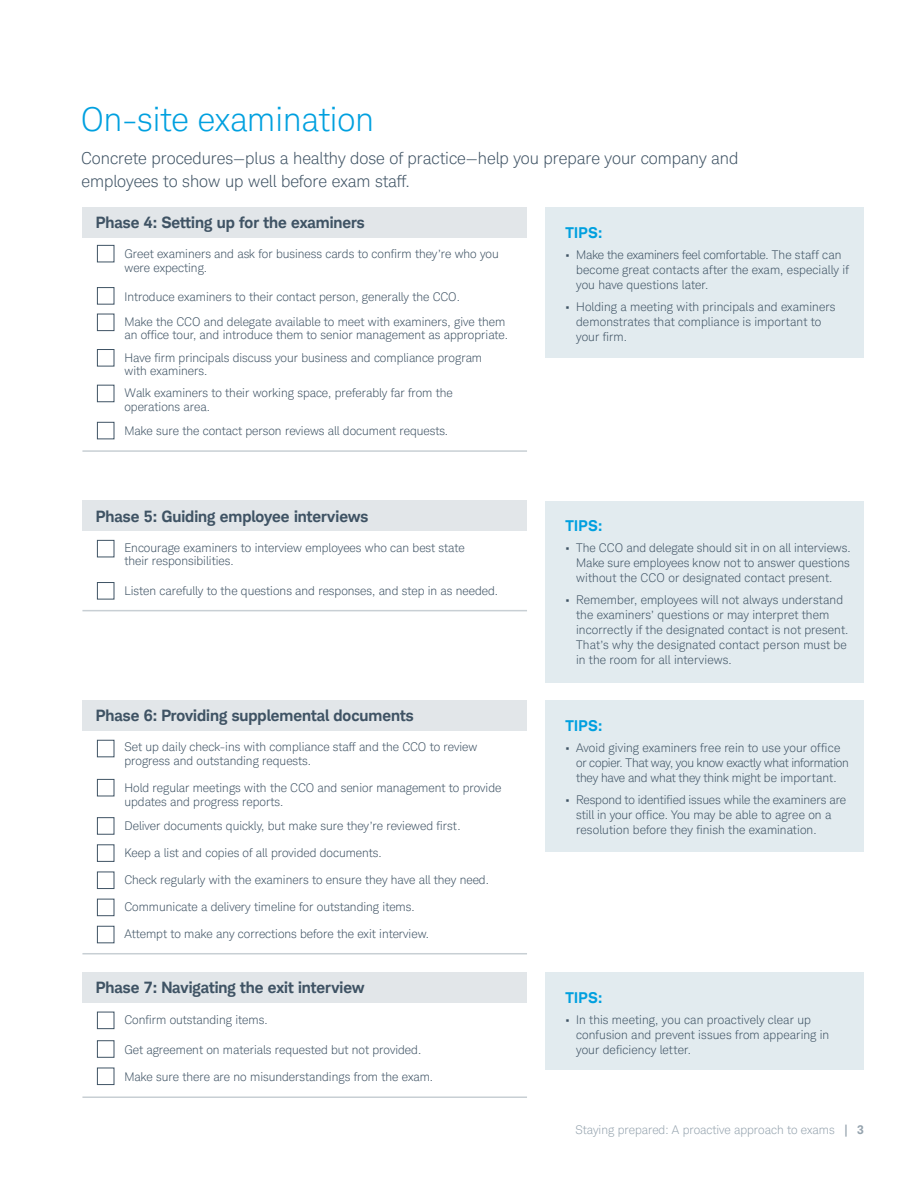
<style>
.page{position:relative;width:918px;height:1188px;background:#fff}
.page>*{position:absolute;margin:0;border:0;box-sizing:border-box;transform-origin:0 0}
.t1{font:300 33px "Charles Modern";color:#00a0df}
.t2{font:300 16.5px/22.5px "Charles Modern";color:#3f5364}
.t3{font:700 15.75px "Charles Modern";color:#3f5364}
.t4{font:700 15px "Charles Modern";letter-spacing:.025em;color:#00a0df}
.t5{font:300 12px/15px "Charles Modern";color:#3f5364}
.t6{font:300 12px "Charles Modern";color:#95a3ae}
.s1{font-weight:400}
.s2{font-weight:700}
</style>
<div class="page">
<div style="left:545px;top:207px;width:319px;height:151px;background:#e2ebef"></div>
<div style="left:545px;top:501px;width:319px;height:182px;background:#e2ebef"></div>
<div style="left:545px;top:972px;width:319px;height:98px;background:#e2ebef"></div>
<div style="left:545px;top:701px;width:319px;height:151px;background:#e2ebef"></div>
<div style="left:82px;top:207px;width:445px;height:30px;background:#e2e6e9"></div>
<hr style="left:82px;top:450px;width:445px;height:2px;background:#c8cfd4">
<div style="left:82px;top:501px;width:445px;height:30px;background:#e2e6e9"></div>
<hr style="left:82px;top:610px;width:445px;height:1px;background:#c8cfd4">
<div style="left:82px;top:701px;width:445px;height:30px;background:#e2e6e9"></div>
<hr style="left:82px;top:953px;width:445px;height:1px;background:#c8cfd4">
<div style="left:82px;top:972px;width:445px;height:31px;background:#e2e6e9"></div>
<hr style="left:82px;top:1096px;width:445px;height:2px;background:#c8cfd4">
<div style="left:97px;top:245px;width:17px;height:17px;border:1px solid #3f5364"></div>
<div style="left:97px;top:540px;width:17px;height:17px;border:1px solid #3f5364"></div>
<div style="left:97px;top:740px;width:17px;height:17px;border:1px solid #3f5364"></div>
<div style="left:97px;top:1012px;width:17px;height:17px;border:1px solid #3f5364"></div>
<div style="left:97px;top:287px;width:17px;height:18px;border:1px solid #3f5364"></div>
<div style="left:97px;top:582px;width:17px;height:17px;border:1px solid #3f5364"></div>
<div style="left:97px;top:779px;width:17px;height:17px;border:1px solid #3f5364"></div>
<div style="left:97px;top:1040px;width:17px;height:18px;border:1px solid #3f5364"></div>
<div style="left:97px;top:844px;width:17px;height:18px;border:1px solid #3f5364"></div>
<div style="left:97px;top:314px;width:17px;height:17px;border:1px solid #3f5364"></div>
<div style="left:97px;top:349px;width:17px;height:17px;border:1px solid #3f5364"></div>
<div style="left:97px;top:817px;width:17px;height:18px;border:1px solid #3f5364"></div>
<div style="left:97px;top:1068px;width:17px;height:17px;border:1px solid #3f5364"></div>
<div style="left:97px;top:872px;width:17px;height:17px;border:1px solid #3f5364"></div>
<div style="left:97px;top:899px;width:17px;height:17px;border:1px solid #3f5364"></div>
<div style="left:97px;top:926px;width:17px;height:17px;border:1px solid #3f5364"></div>
<div style="left:97px;top:385px;width:17px;height:17px;border:1px solid #3f5364"></div>
<div style="left:97px;top:422px;width:17px;height:17px;border:1px solid #3f5364"></div>
<h1 class="t1" style="left:81px;top:100px;width:295px">On-site examination</h1>
<h2 class="t2" style="left:81px;top:147px;width:659px">Concrete procedures—plus a healthy dose of practice—help you prepare your company and employees to show up well before exam staff.</h2>
<p class="t4" style="left:565px;top:223px;width:38px">TIPS:</p>
<h3 class="t3" style="left:96px;top:213px;width:270px">Phase 4: Setting up for the examiners</h3>
<p class="t5" style="left:124px;top:247px;width:376px;line-height:13.5px">Greet examiners and ask for business cards to confirm they’re who you were expecting.</p>
<p class="t5" style="left:124px;top:285px;width:382px;line-height:24.6px">Introduce examiners to their contact person, generally the CCO.<br>Make the CCO and delegate available to meet with examiners, give them</p>
<p class="t5" style="left:124px;top:324px;width:385px;line-height:22.2px">an office tour, and introduce them to senior management as appropriate.<br>Have firm principals discuss your business and compliance program</p>
<p class="t5" style="left:124px;top:360px;width:330px;line-height:22.2px">with examiners.<br>Walk examiners to their working space, preferably far from the</p>
<p class="t5" style="left:124px;top:394px;width:325px;line-height:24.6px">operations area.<br>Make sure the contact person reviews all document requests.</p>
<p class="t5" style="left:576px;top:247px;width:274px;text-indent:-11px"><span class="s1">•</span> Make the examiners feel comfortable. The staff can become great contacts after the exam, especially if you have questions later.</p>
<p class="t5" style="left:576px;top:299px;width:261px;text-indent:-11px"><span class="s1">•</span> Holding a meeting with principals and examiners demonstrates that compliance is important to your firm.</p>
<h3 class="t3" style="left:96px;top:506px;width:274px">Phase 5: Guiding employee interviews</h3>
<p class="t5" style="left:124px;top:541px;width:342px;line-height:13.5px">Encourage examiners to interview employees who can best state their responsibilities.</p>
<p class="t5" style="left:124px;top:583px;width:375px">Listen carefully to the questions and responses, and step in as needed.</p>
<h3 class="t3" style="left:96px;top:706px;width:319px">Phase 6: Providing supplemental documents</h3>
<p class="t5" style="left:124px;top:740px;width:355px;line-height:13.5px">Set up daily check-ins with compliance staff and the CCO to review progress and outstanding requests.</p>
<p class="t5" style="left:124px;top:781px;width:379px;line-height:13.5px">Hold regular meetings with the CCO and senior management to provide updates and progress reports.</p>
<p class="t5" style="left:124px;top:818px;width:338px">Deliver documents quickly, but make sure they’re reviewed first.</p>
<p class="t5" style="left:124px;top:845px;width:259px">Keep a list and copies of all provided documents.</p>
<p class="t5" style="left:124px;top:872px;width:366px">Check regularly with the examiners to ensure they have all they need.</p>
<p class="t5" style="left:124px;top:899px;width:292px">Communicate a delivery timeline for outstanding items.</p>
<p class="t5" style="left:124px;top:926px;width:306px">Attempt to make any corrections before the exit interview.</p>
<h3 class="t3" style="left:96px;top:978px;width:270px">Phase 7: Navigating the exit interview</h3>
<p class="t5" style="left:124px;top:1012px;width:145px">Confirm outstanding items.</p>
<p class="t5" style="left:124px;top:1043px;width:298px">Get agreement on materials requested but not provided.</p>
<p class="t5" style="left:124px;top:1070px;width:310px">Make sure there are no misunderstandings from the exam.</p>
<p class="t4" style="left:565px;top:517px;width:38px">TIPS:</p>
<p class="t5" style="left:576px;top:541px;width:276px;text-align:justify;text-indent:-11px"><span class="s1">•</span> The CCO and delegate should sit in on all interviews.<br>Make sure employees know not to answer questions without the CCO or designated contact present.</p>
<p class="t5" style="left:576px;top:593px;width:274px;text-indent:-11px"><span class="s1">•</span> Remember, employees will not always understand the examiners’ questions or may interpret them incorrectly if the designated contact is not present.<br>That’s why the designated contact person must be in the room for all interviews.</p>
<p class="t4" style="left:565px;top:716px;width:38px">TIPS:</p>
<p class="t5" style="left:576px;top:741px;width:274px;text-indent:-11px"><span class="s1">•</span> Avoid giving examiners free rein to use your office or copier. That way, you know exactly what information they have and what they think might be important.</p>
<p class="t5" style="left:576px;top:792px;width:272px;text-indent:-11px"><span class="s1">•</span> Respond to identified issues while the examiners are still in your office. You may be able to agree on a resolution before they finish the examination.</p>
<p class="t4" style="left:565px;top:988px;width:38px">TIPS:</p>
<p class="t5" style="left:576px;top:1013px;width:255px;text-indent:-11px"><span class="s1">•</span> In this meeting, you can proactively clear up confusion and prevent issues from appearing in your deficiency letter.</p>
<p class="t6" style="left:575px;top:1123px;width:290px">Staying prepared: A proactive approach to exams <span class="s2">| 3</span></p>
</div>
